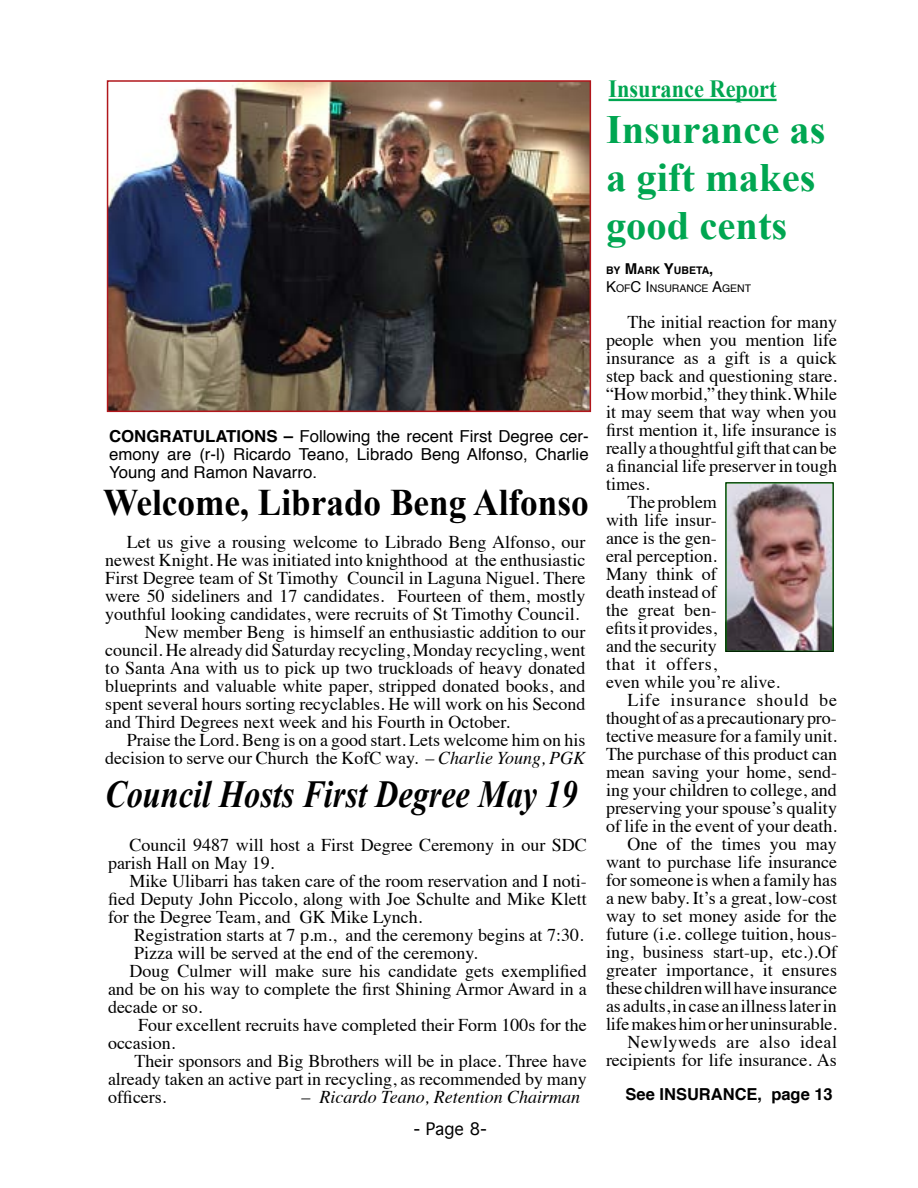
<style>
.page{position:relative;width:918px;height:1188px;background:#fff}
.page>*{position:absolute;margin:0;border:0;box-sizing:border-box;transform-origin:0 0}
.t1{font:700 40.2px/48px "Times New Roman";color:#00a651}
.t2{font:italic 700 38.25px "Times New Roman";color:#000;scale:.84 1}
.t3{font:700 37.5px "Times New Roman";color:#000;scale:.94 1}
.t4{font:700 24.75px "Times New Roman";color:#00a651;scale:.9 1}
.t5{font:18px/18px "Times";color:#000}
.t6{font:italic 18px "Times";color:#000}
.t7{font:18px "Times";letter-spacing:.045em;color:#000}
.t8{font:18px "Times";letter-spacing:.03em;color:#000}
.t9{font:18px "Times";letter-spacing:.04em;color:#000}
.t10{font:16.5px/18px "Helvetica";color:#000;text-align:justify}
.t11{font:700 16.5px "Helvetica";color:#000}
.t12{font:16.5px "Geneva";color:#000}
.t13{font:10.5px/18px "Helvetica";color:#000}
.s1{font-weight:700}
.s2{font-style:italic}
.s3{font-weight:700;font-size:15px}
.s4{font-size:15px}
</style>
<div class="page">
<img style="left:728px;top:484px;width:104px;height:166px">
<hr style="left:609px;top:99px;width:168px;height:2px;background:#00a651">
<img style="left:110px;top:83px;width:478px;height:326px">
<div style="left:107px;top:80px;width:484px;height:332px;border:2px solid #b1171c"></div>
<p class="t10" style="left:109px;top:427px;width:481px"><span class="s1">CONGRATULATIONS –</span> Following the recent First Degree cer&shy;emony are (r-l) Ricardo Teano, Librado Beng Alfonso, Charlie Young and Ramon Navarro.</p>
<h3 class="t3" style="left:103px;top:476px;width:518px">Welcome, Librado Beng Alfonso</h3>
<p class="t5" style="left:127px;top:531px;width:460px">Let us give a rousing welcome to Librado Beng Alfonso, our</p>
<p class="t5" style="left:105px;top:549px;width:482px">newest Knight. He was initiated into knighthood at the enthusiastic</p>
<p class="t5" style="left:105px;top:567px;width:482px">First Degree team of St Timothy Council in Laguna Niguel. There</p>
<p class="t5" style="left:105px;top:585px;width:482px">were 50 sideliners and 17 candidates. Fourteen of them, mostly</p>
<p class="t5" style="left:105px;top:603px;width:475px">youthful looking candidates, were recruits of St Timothy Council.</p>
<p class="t5" style="left:145px;top:621px;width:442px">New member Beng is himself an enthusiastic addition to our</p>
<p class="t5" style="left:105px;top:639px;width:482px">council. He already did Saturday recycling, Monday recycling, went</p>
<p class="t5" style="left:105px;top:657px;width:482px">to Santa Ana with us to pick up two truckloads of heavy donated</p>
<p class="t5" style="left:105px;top:675px;width:482px">blueprints and valuable white paper, stripped donated books, and</p>
<p class="t5" style="left:105px;top:693px;width:482px">spent several hours sorting recyclables. He will work on his Second</p>
<p class="t5" style="left:105px;top:711px;width:406px">and Third Degrees next week and his Fourth in October.</p>
<p class="t5" style="left:127px;top:729px;width:460px">Praise the Lord. Beng is on a good start. Lets welcome him on his</p>
<p class="t5" style="left:105px;top:747px;width:481px">decision to serve our Church the KofC way. <span class="s2">– Charlie Young, PGK</span></p>
<h2 class="t2" style="left:105px;top:767px;width:564px">Council Hosts First Degree May 19</h2>
<p class="t5" style="left:108px;top:834px;width:480px;text-indent:22px">Council 9487 will host a First Degree Ceremony in our SDC parish Hall on May 19.</p>
<p class="t5" style="left:108px;top:870px;width:480px;text-align:justify;text-indent:22px">Mike Ulibarri has taken care of the room reservation and I noti&shy;fied Deputy John Piccolo, along with Joe Schulte and Mike Klett for the Degree Team, and GK Mike Lynch.</p>
<p class="t5" style="left:134px;top:924px;width:451px">Registration starts at 7 p.m., and the ceremony begins at 7:30.</p>
<p class="t5" style="left:134px;top:942px;width:345px">Pizza will be served at the end of the ceremony.</p>
<p class="t5" style="left:130px;top:960px;width:459px">Doug Culmer will make sure his candidate gets exemplified</p>
<p class="t5" style="left:108px;top:978px;width:480px">and be on his way to complete the first Shining Armor Award in a</p>
<p class="t5" style="left:108px;top:996px;width:96px">decade or so.</p>
<p class="t5" style="left:138px;top:1014px;width:450px">Four excellent recruits have completed their Form 100s for the</p>
<p class="t5" style="left:108px;top:1032px;width:69px">occasion.</p>
<p class="t5" style="left:134px;top:1050px;width:454px">Their sponsors and Big Bbrothers will be in place. Three have</p>
<p class="t5" style="left:108px;top:1068px;width:480px">already taken an active part in recycling, as recommended by many</p>
<p class="t5" style="left:108px;top:1086px;width:60px">officers.</p>
<p class="t6" style="left:302px;top:1081px;width:280px">– Ricardo Teano, Retention Chairman</p>
<p class="t12" style="left:414px;top:1115px;width:74px">- Page 8-</p>
<h3 class="t4" style="left:609px;top:72px;width:188px">Insurance Report</h3>
<h1 class="t1" style="left:606px;top:104px;width:221px">Insurance as a gift makes good cents</h1>
<p class="t13" style="left:606px;top:262px;width:147px"><span class="s1">BY</span> <span class="s3">M</span><span class="s1">ARK</span> <span class="s3">Y</span><span class="s1">UBETA</span><span class="s3">,<br></span><span class="s4">K</span>OF<span class="s4">C I</span> NSURANCE <span class="s4">A</span>GENT</p>
<p class="t5" style="left:628px;top:311px;width:211px">The initial reaction for many</p>
<p class="t5" style="left:606px;top:329px;width:233px">people when you mention life</p>
<p class="t5" style="left:606px;top:347px;width:232px">insurance as a gift is a quick</p>
<p class="t5" style="left:606px;top:365px;width:233px">step back and questioning stare.</p>
<p class="t5" style="left:606px;top:383px;width:233px">“How morbid,” they think. While</p>
<p class="t5" style="left:606px;top:401px;width:232px">it may seem that way when you</p>
<p class="t5" style="left:606px;top:419px;width:232px">first mention it, life insurance is</p>
<p class="t5" style="left:606px;top:437px;width:232px">really a thoughtful gift that can be</p>
<p class="t5" style="left:606px;top:455px;width:233px">a financial life preserver in tough</p>
<p class="t5" style="left:606px;top:473px;width:45px">times.</p>
<p class="t5" style="left:628px;top:491px;width:91px">The problem</p>
<p class="t5" style="left:606px;top:509px;width:112px">with life insur-</p>
<p class="t5" style="left:606px;top:527px;width:112px">ance is the gen-</p>
<p class="t5" style="left:606px;top:545px;width:112px">eral perception.</p>
<p class="t5" style="left:606px;top:563px;width:112px">Many think of</p>
<p class="t5" style="left:606px;top:581px;width:112px">death instead of</p>
<p class="t5" style="left:606px;top:599px;width:112px">the great ben-</p>
<p class="t5" style="left:606px;top:617px;width:112px">efits it provides,</p>
<p class="t5" style="left:606px;top:635px;width:112px">and the security</p>
<p class="t9" style="left:606px;top:647px;width:112px">that it offers,</p>
<p class="t5" style="left:606px;top:671px;width:175px">even while you’re alive.</p>
<p class="t7" style="left:628px;top:683px;width:211px">Life insurance should be</p>
<p class="t5" style="left:606px;top:707px;width:232px">thought of as a precautionary pro-</p>
<p class="t5" style="left:606px;top:725px;width:233px">tective measure for a family unit.</p>
<p class="t5" style="left:606px;top:743px;width:233px">The purchase of this product can</p>
<p class="t5" style="left:606px;top:761px;width:233px">mean saving your home, send-</p>
<p class="t5" style="left:606px;top:779px;width:232px">ing your children to college, and</p>
<p class="t5" style="left:606px;top:797px;width:233px">preserving your spouse’s quality</p>
<p class="t5" style="left:606px;top:815px;width:233px">of life in the event of your death.</p>
<p class="t5" style="left:628px;top:833px;width:211px">One of the times you may</p>
<p class="t5" style="left:606px;top:851px;width:233px">want to purchase life insurance</p>
<p class="t5" style="left:606px;top:869px;width:233px">for someone is when a family has</p>
<p class="t5" style="left:606px;top:887px;width:233px">a new baby. It’s a great, low-cost</p>
<p class="t5" style="left:606px;top:905px;width:232px">way to set money aside for the</p>
<p class="t5" style="left:606px;top:923px;width:233px">future (i.e. college tuition, hous-</p>
<p class="t5" style="left:606px;top:941px;width:233px">ing, business start-up, etc.).Of</p>
<p class="t5" style="left:606px;top:959px;width:233px">greater importance, it ensures</p>
<p class="t5" style="left:606px;top:977px;width:233px">these children will have insurance</p>
<p class="t5" style="left:606px;top:995px;width:232px">as adults, in case an illness later in</p>
<p class="t5" style="left:606px;top:1013px;width:232px">life makes him or her uninsurable.</p>
<p class="t8" style="left:628px;top:1025px;width:211px">Newlyweds are also ideal</p>
<p class="t5" style="left:606px;top:1049px;width:232px">recipients for life insurance. As</p>
<p class="t11" style="left:626px;top:1081px;width:209px">See INSURANCE, page 13</p>
</div>
